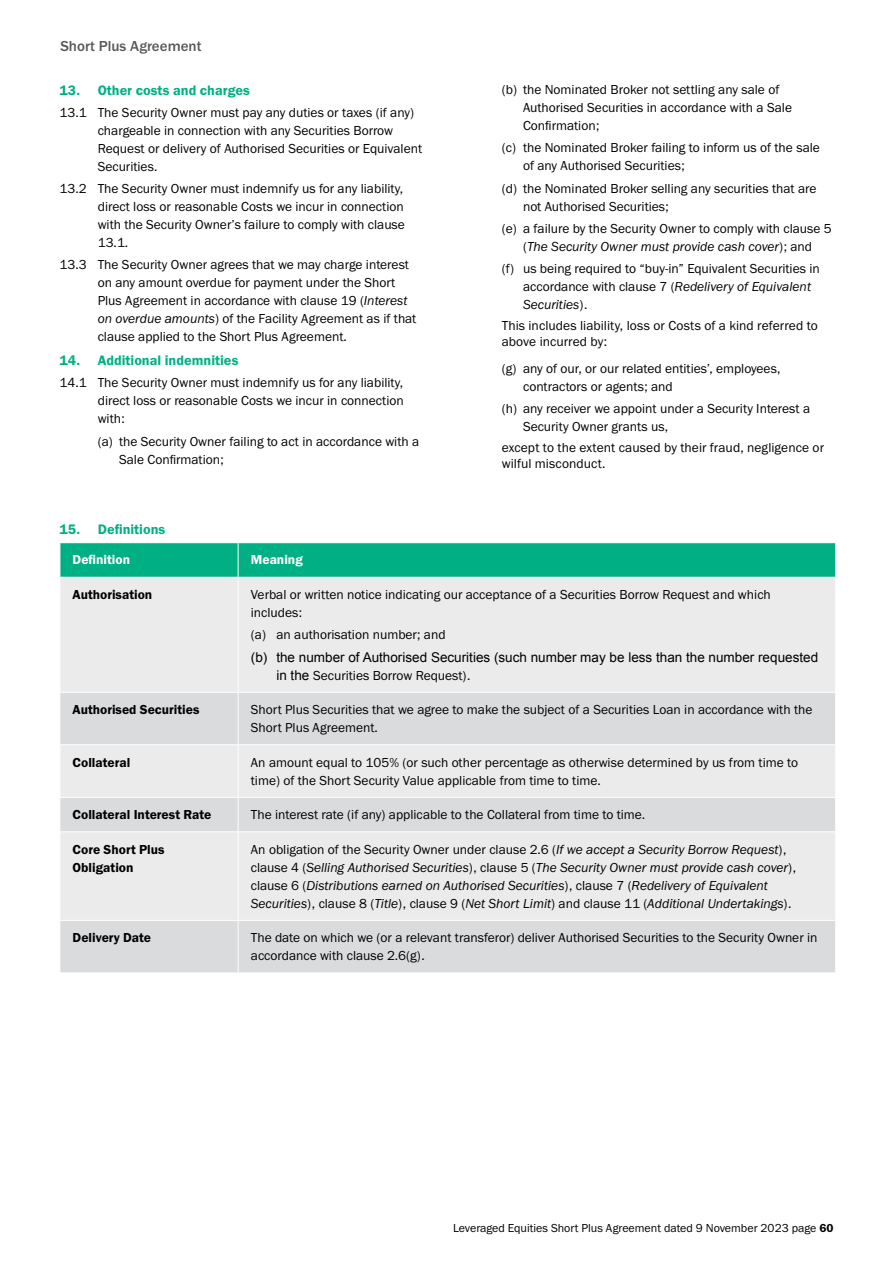
<style>
.page{position:relative;width:893px;height:1263px;background:#fff}
.page>*{position:absolute;margin:0;border:0;box-sizing:border-box;transform-origin:0 0}
.t1{font:500 15px "Franklin Gothic URW";color:#58595b}
.t2{font:14.25px "Franklin Gothic URW Dem";color:#00b085}
.t3{font:13.5px/18px "Franklin Gothic URW Boo";color:#000}
.t4{font:13.5px/18px "Franklin Gothic URW Boo Ita";color:#000}
.t5{font:13.5px/18px "Franklin Gothic URW Dem";color:#000}
.t6{font:13.5px "Arial";color:#000}
.t7{font:13.5px "Franklin Gothic URW Dem";color:#fff}
.t8{font:12px "Franklin Gothic URW Boo";color:#000}
.s1{font-family:"Franklin Gothic URW Boo Ita"}
.s2{font-family:"Franklin Gothic URW Boo"}
.s3{font-family:"Arial"}
.s4{font-family:"Franklin Gothic URW Dem"}
</style>
<div class="page">
<div style="left:61px;top:543px;width:774px;height:34px;background:#00b085"></div>
<div style="left:61px;top:578px;width:774px;height:114px;background:#ebebec"></div>
<svg style="left:61px;top:693px;width:774px;height:279px;background:#e2e3e4"></svg>
<hr style="left:238px;top:543px;width:1px;height:34px;background:#fff">
<hr style="left:238px;top:578px;width:1px;height:114px;background:#fff">
<hr style="left:238px;top:693px;width:1px;height:51px;background:#fff">
<hr style="left:60px;top:744px;width:178px;height:1px;background:#fff">
<hr style="left:238px;top:744px;width:598px;height:1px;background:#fff">
<hr style="left:238px;top:745px;width:1px;height:52px;background:#fff">
<hr style="left:60px;top:797px;width:178px;height:1px;background:#fff">
<hr style="left:238px;top:797px;width:598px;height:1px;background:#fff">
<hr style="left:238px;top:798px;width:1px;height:33px;background:#fff">
<hr style="left:60px;top:831px;width:178px;height:1px;background:#fff">
<hr style="left:238px;top:831px;width:598px;height:1px;background:#fff">
<hr style="left:238px;top:832px;width:1px;height:88px;background:#fff">
<hr style="left:60px;top:920px;width:178px;height:1px;background:#fff">
<hr style="left:238px;top:920px;width:598px;height:1px;background:#fff">
<hr style="left:238px;top:921px;width:1px;height:51px;background:#fff">
<p class="t1" style="left:60px;top:37px;width:143px">Short Plus Agreement</p>
<p class="t2" style="left:60px;top:81px;width:192px">13. Other costs and charges</p>
<p class="t3" style="left:98px;top:103px;width:326px;text-indent:-38px">13.1 The Security Owner must pay any duties or taxes (if any) chargeable in connection with any Securities Borrow Request or delivery of Authorised Securities or Equivalent Securities.</p>
<p class="t3" style="left:98px;top:179px;width:309px;text-align:justify;text-indent:-38px">13.2 The Security Owner must indemnify us for any liability, direct loss or reasonable Costs we incur in connection with the Security Owner’s failure to comply with clause 13.1.</p>
<p class="t3" style="left:98px;top:256px;width:320px;text-indent:-38px">13.3 The Security Owner agrees that we may charge interest on any amount overdue for payment under the Short Plus Agreement in accordance with clause 19 (<span class="s1">Interest on overdue amounts</span>) of the Facility Agreement as if that clause applied to the Short Plus Agreement.</p>
<p class="t2" style="left:60px;top:352px;width:180px">14. Additional indemnities</p>
<p class="t3" style="left:98px;top:374px;width:308px;text-align:justify;text-indent:-38px">14.1 The Security Owner must indemnify us for any liability, direct loss or reasonable Costs we incur in connection with:</p>
<p class="t3" style="left:119px;top:432px;width:302px;text-indent:-21px">(a) the Security Owner failing to act in accordance with a<br>Sale Confirmation;</p>
<p class="t3" style="left:523px;top:80px;width:271px;text-indent:-21px">(b) the Nominated Broker not settling any sale of<br>Authorised Securities in accordance with a Sale<br>Confirmation;</p>
<p class="t3" style="left:523px;top:139px;width:298px;text-indent:-21px">(c) the Nominated Broker failing to inform us of the sale of any Authorised Securities;</p>
<p class="t3" style="left:523px;top:179px;width:295px;text-indent:-21px">(d) the Nominated Broker selling any securities that are not Authorised Securities;</p>
<p class="t3" style="left:502px;top:219px;width:332px">(e) a failure by the Security Owner to comply with clause 5</p>
<p class="t4" style="left:523px;top:237px;width:291px"><span class="s2">(</span>The Security Owner must provide cash cover<span class="s2">); and</span></p>
<p class="t3" style="left:523px;top:259px;width:298px;text-indent:-21px">(f) us being required to “buy-in” Equivalent Securities in accordance with clause 7 (<span class="s1">Redelivery of Equivalent</span></p>
<p class="t4" style="left:523px;top:295px;width:66px">Securities<span class="s2">).</span></p>
<p class="t3" style="left:502px;top:317px;width:318px;line-height:16.5px">This includes liability, loss or Costs of a kind referred to above incurred by:</p>
<p class="t3" style="left:523px;top:359px;width:259px;text-indent:-21px">(g) any of our, or our related entities’, employees, contractors or agents; and</p>
<p class="t3" style="left:523px;top:399px;width:289px;text-indent:-21px">(h) any receiver we appoint under a Security Interest a<br>Security Owner grants us,</p>
<p class="t3" style="left:502px;top:439px;width:324px;line-height:16.5px">except to the extent caused by their fraud, negligence or wilful misconduct.</p>
<p class="t2" style="left:60px;top:520px;width:107px">15. Definitions</p>
<p class="t7" style="left:73px;top:552px;width:59px">Definition</p>
<p class="t7" style="left:251px;top:552px;width:53px">Meaning</p>
<p class="t5" style="left:73px;top:585px;width:81px">Authorisation</p>
<p class="t3" style="left:251px;top:585px;width:521px">Verbal or written notice indicating our acceptance of a Securities Borrow Request and which includes:</p>
<p class="t3" style="left:251px;top:625px;width:196px">(a) an authorisation number; and</p>
<p class="t6" style="left:251px;top:648px;width:569px">(b) the number of Authorised Securities (such number may be less than the number requested</p>
<p class="t3" style="left:276px;top:666px;width:196px"><span class="s3">in the</span> Securities Borrow Request).</p>
<p class="t5" style="left:73px;top:700px;width:128px">Authorised Securities</p>
<p class="t3" style="left:251px;top:700px;width:563px">Short Plus Securities that we agree to make the subject of a Securities Loan in accordance with the<br>Short Plus Agreement.</p>
<p class="t5" style="left:73px;top:753px;width:59px">Collateral</p>
<p class="t3" style="left:251px;top:753px;width:549px">An amount equal to 105% (or such other percentage as otherwise determined by us from time to time) of the Short Security Value applicable from time to time.</p>
<p class="t5" style="left:73px;top:805px;width:140px">Collateral Interest Rate</p>
<p class="t3" style="left:251px;top:805px;width:396px">The interest rate (if any) applicable to the Collateral from time to time.</p>
<p class="t5" style="left:73px;top:840px;width:93px">Core Short Plus<br>Obligation</p>
<p class="t3" style="left:251px;top:840px;width:537px">An obligation of the Security Owner under clause 2.6 (<span class="s1">If we accept a Security Borrow Request</span>),</p>
<p class="t4" style="left:251px;top:858px;width:547px"><span class="s2">clause 4 (</span>Selling Authorised Securities<span class="s2">), clause 5 (</span>The Security Owner must provide cash cover<span class="s2">), clause 6 (</span>Distributions earned on Authorised Securities<span class="s2">), clause 7 (</span>Redelivery of Equivalent<br>Securities<span class="s2">), clause 8 (</span>Title<span class="s2">), clause 9 (</span>Net Short Limit<span class="s2">) and clause 11 (</span>Additional Undertakings<span class="s2">).</span></p>
<p class="t5" style="left:73px;top:928px;width:80px">Delivery Date</p>
<p class="t3" style="left:251px;top:928px;width:568px">The date on which we (or a relevant transferor) deliver Authorised Securities to the Security Owner in accordance with clause 2.6(g).</p>
<p class="t8" style="left:453px;top:1220px;width:382px">Leveraged Equities Short Plus Agreement dated 9 November 2023 page <span class="s4">60</span></p>
</div>
